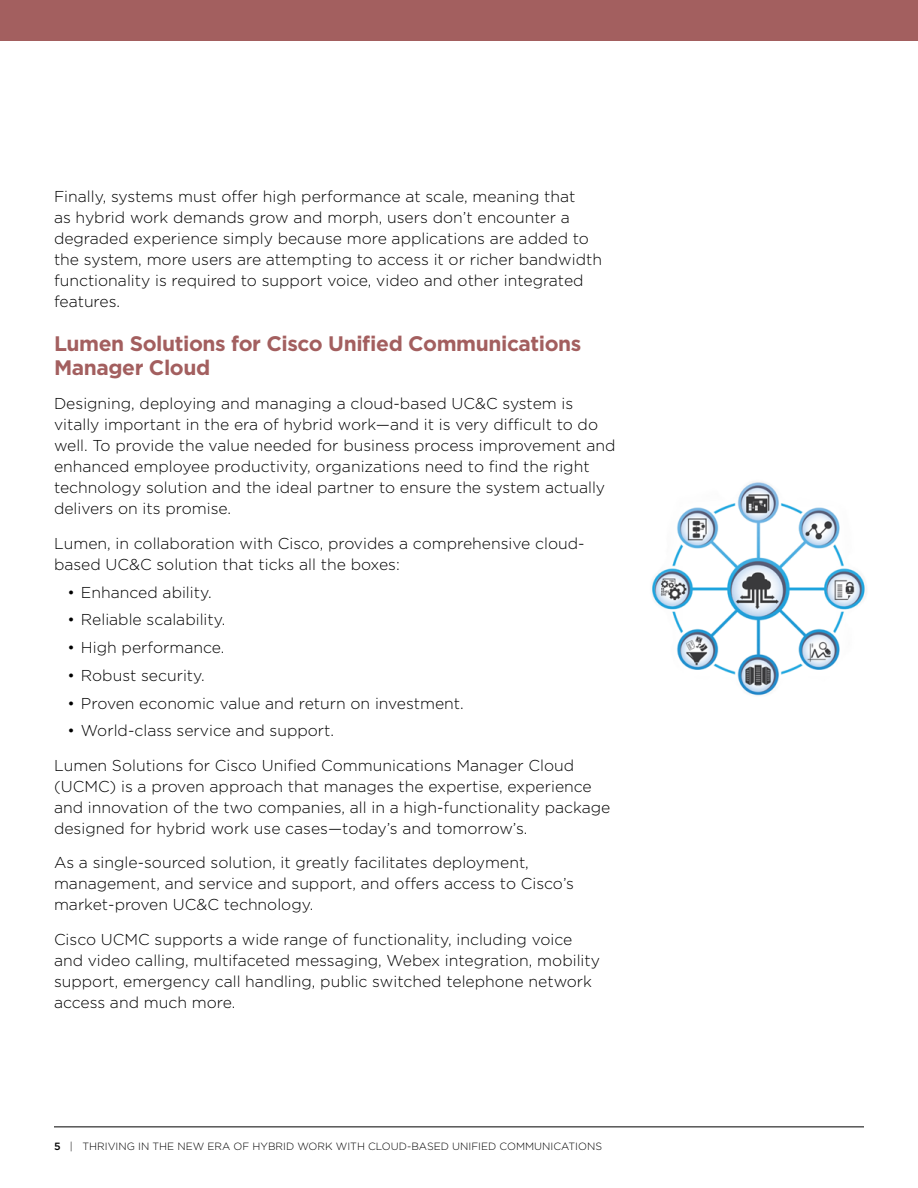
<style>
.page{position:relative;width:918px;height:1188px;background:#fff}
.page>*{position:absolute;margin:0;border:0;box-sizing:border-box;transform-origin:0 0}
.t1{font:700 21px/24px "Gotham";letter-spacing:-.02em;color:#a35f5f}
.t2{font:300 15.75px/21px "Gotham";color:#000}
.t3{font:300 10.5px "Gotham";color:#000}
.s1{font-weight:500}
</style>
<div class="page">
<div style="left:0;top:0;width:918px;height:40px;background:#a35f5f"></div>
<hr style="left:54px;top:1127px;width:810px;height:1px;background:#000">
<img style="left:652px;top:482px;width:213px;height:214px">
<p class="t2" style="left:54px;top:185px;width:550px">Finally, systems must offer high performance at scale, meaning that<br>as hybrid work demands grow and morph, users don’t encounter a degraded experience simply because more applications are added to the system, more users are attempting to access it or richer bandwidth functionality is required to support voice, video and other integrated features.</p>
<h1 class="t1" style="left:54px;top:331px;width:529px">Lumen Solutions for Cisco Unified Communications<br>Manager Cloud</h1>
<p class="t2" style="left:54px;top:393px;width:563px">Designing, deploying and managing a cloud-based UC&amp;C system is vitally important in the era of hybrid work—and it is very difficult to do well. To provide the value needed for business process improvement and enhanced employee productivity, organizations need to find the right technology solution and the ideal partner to ensure the system actually delivers on its promise.</p>
<p class="t2" style="left:54px;top:532px;width:532px">Lumen, in collaboration with Cisco, provides a comprehensive cloud&shy;based UC&amp;C solution that ticks all the boxes:</p>
<p class="t2" style="left:67px;top:581px;width:146px">• Enhanced ability.</p>
<p class="t2" style="left:67px;top:609px;width:159px">• Reliable scalability.</p>
<p class="t2" style="left:67px;top:637px;width:159px">• High performance.</p>
<p class="t2" style="left:67px;top:664px;width:139px">• Robust security.</p>
<p class="t2" style="left:67px;top:692px;width:398px">• Proven economic value and return on investment.</p>
<p class="t2" style="left:54px;top:713px;width:522px;line-height:34.5px;text-indent:13px">• World-class service and support.<br>Lumen Solutions for Cisco Unified Communications Manager Cloud</p>
<p class="t2" style="left:54px;top:775px;width:558px">(UCMC) is a proven approach that manages the expertise, experience and innovation of the two companies, all in a high-functionality package designed for hybrid work use cases—today’s and tomorrow’s.</p>
<p class="t2" style="left:54px;top:852px;width:522px">As a single-sourced solution, it greatly facilitates deployment, management, and service and support, and offers access to Cisco’s market-proven UC&amp;C technology.</p>
<p class="t2" style="left:54px;top:928px;width:548px">Cisco UCMC supports a wide range of functionality, including voice and video calling, multifaceted messaging, Webex integration, mobility support, emergency call handling, public switched telephone network access and much more.</p>
<p class="t3" style="left:54px;top:1140px;width:550px"><span class="s1">5</span> | THRIVING IN THE NEW ERA OF HYBRID WORK WITH CLOUD-BASED UNIFIED COMMUNICATIONS</p>
</div>
